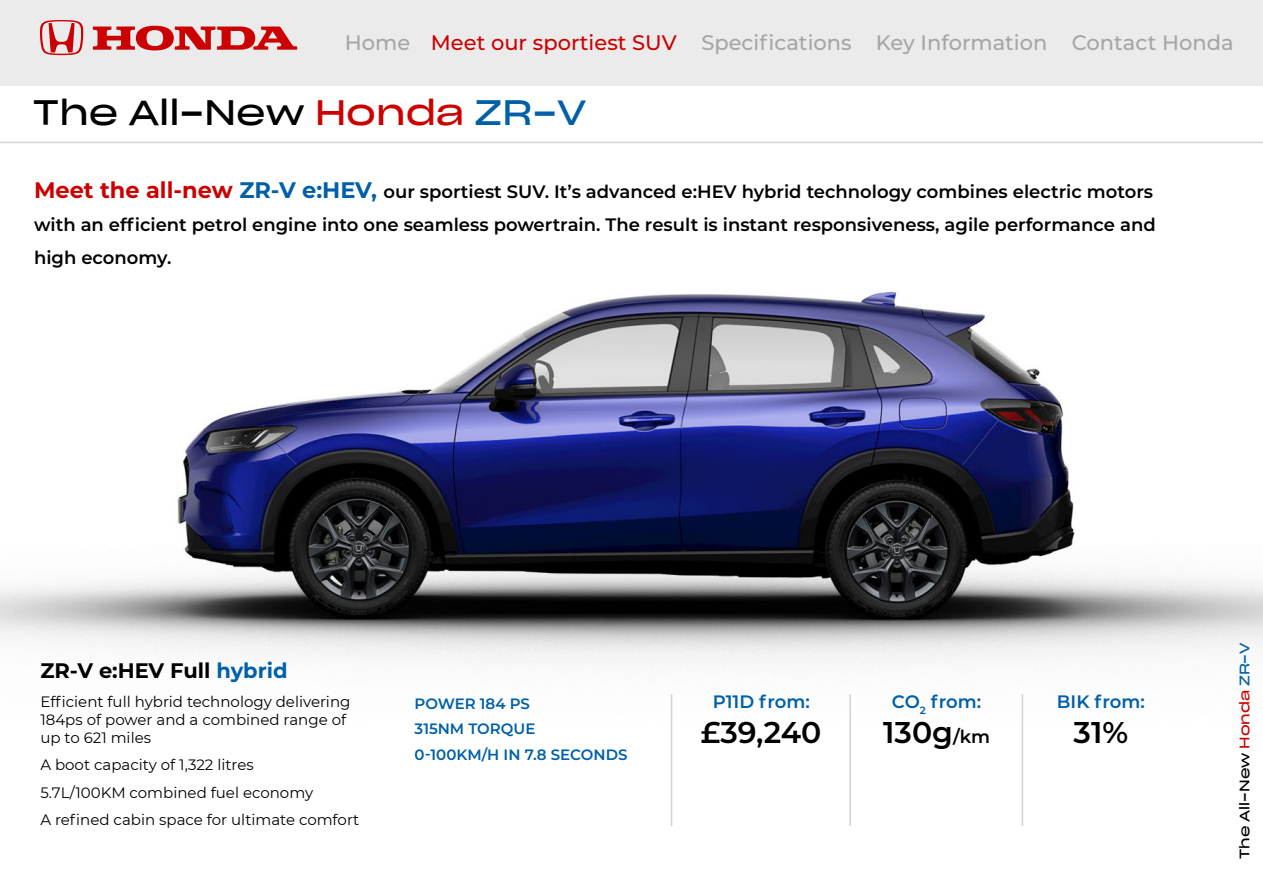
<style>
.page{position:relative;width:1263px;height:893px;background:#fff}
.page>*{position:absolute;margin:0;border:0;box-sizing:border-box;transform-origin:0 0}
.t1{font:34.5px "Sharp Grotesk Book 25";color:#000}
.t2{font:600 30px "Montserrat";color:#000}
.t3{font:500 21px "Montserrat";color:#a5a5a5}
.t4{font:700 21px "Montserrat";color:#000}
.t5{font:600 18px/33px "Montserrat";color:#000}
.t6{font:600 18px "Montserrat";color:#0060a7}
.t7{font:15px/18px "Montserrat";color:#000}
.t8{font:600 15px/25.5px "Montserrat";color:#0060a7}
.t9{font:13.5px "Sharp Grotesk Book 25";color:#000}
.s1{color:#c00}
.s2{color:#0060a7}
.s3{font-weight:700;font-size:22.5px;color:#c00}
.s4{font-weight:700;font-size:22.5px;color:#0060a7}
.s5{font-size:18px}
</style>
<div class="page">
<div style="left:0;top:0;width:1263px;height:85px;background:#ebebec"></div>
<svg style="left:93px;top:26px;width:204px;height:24px"></svg>
<svg style="left:40px;top:20px;width:43px;height:35px"></svg>
<img style="left:0;top:292px;width:1263px;height:452px">
<hr style="left:0;top:142px;width:1263px;height:1px;background:#d1d3d4">
<hr style="left:671px;top:694px;width:1px;height:132px;background:#d1d3d4">
<hr style="left:849px;top:694px;width:2px;height:132px;background:#d1d3d4">
<hr style="left:1022px;top:694px;width:1px;height:132px;background:#d1d3d4">
<p class="t3" style="left:345px;top:28px;width:890px">Home <span class="s1">Meet our sportiest SUV</span> Specifications Key Information Contact Honda</p>
<h1 class="t1" style="left:33px;top:83px;width:555px">The All-New <span class="s1">Honda</span> <span class="s2">ZR-V</span></h1>
<p class="t5" style="left:34px;top:175px;width:1123px"><span class="s3">Meet the all-new</span> <span class="s4">ZR-V e:HEV,</span> our sportiest SUV. It’s advanced e:HEV hybrid technology combines electric motors with an efficient petrol engine into one seamless powertrain. The result is instant responsiveness, agile performance and high economy.</p>
<p class="t4" style="left:40px;top:656px;width:249px">ZR-V e:HEV Full <span class="s2">hybrid</span></p>
<p class="t7" style="left:40px;top:692px;width:312px">Efficient full hybrid technology delivering<br>184ps of power and a combined range of up to 621 miles</p>
<p class="t7" style="left:40px;top:751px;width:320px;line-height:27.3px">A boot capacity of 1,322 litres<br>5.7L/100KM combined fuel economy<br>A refined cabin space for ultimate comfort</p>
<p class="t8" style="left:415px;top:690px;width:214px">POWER 184 PS<br>315NM TORQUE<br>0-100KM/H IN 7.8 SECONDS</p>
<p class="t6" style="left:713px;top:689px;width:99px">P11D from:</p>
<h2 class="t2" style="left:701px;top:711px;width:122px">£39,240</h2>
<p class="t6" style="left:892px;top:689px;width:91px">CO<sub>2</sub> from:</p>
<h2 class="t2" style="left:883px;top:711px;width:108px">130g<span class="s5">/km</span></h2>
<p class="t6" style="left:1057px;top:689px;width:89px">BIK from:</p>
<h2 class="t2" style="left:1073px;top:711px;width:56px">31%</h2>
<p class="t9" style="left:1233px;top:859px;width:218px;rotate:-90deg">The All-New <span class="s1">Honda</span> <span class="s2">ZR-V</span></p>
</div>
